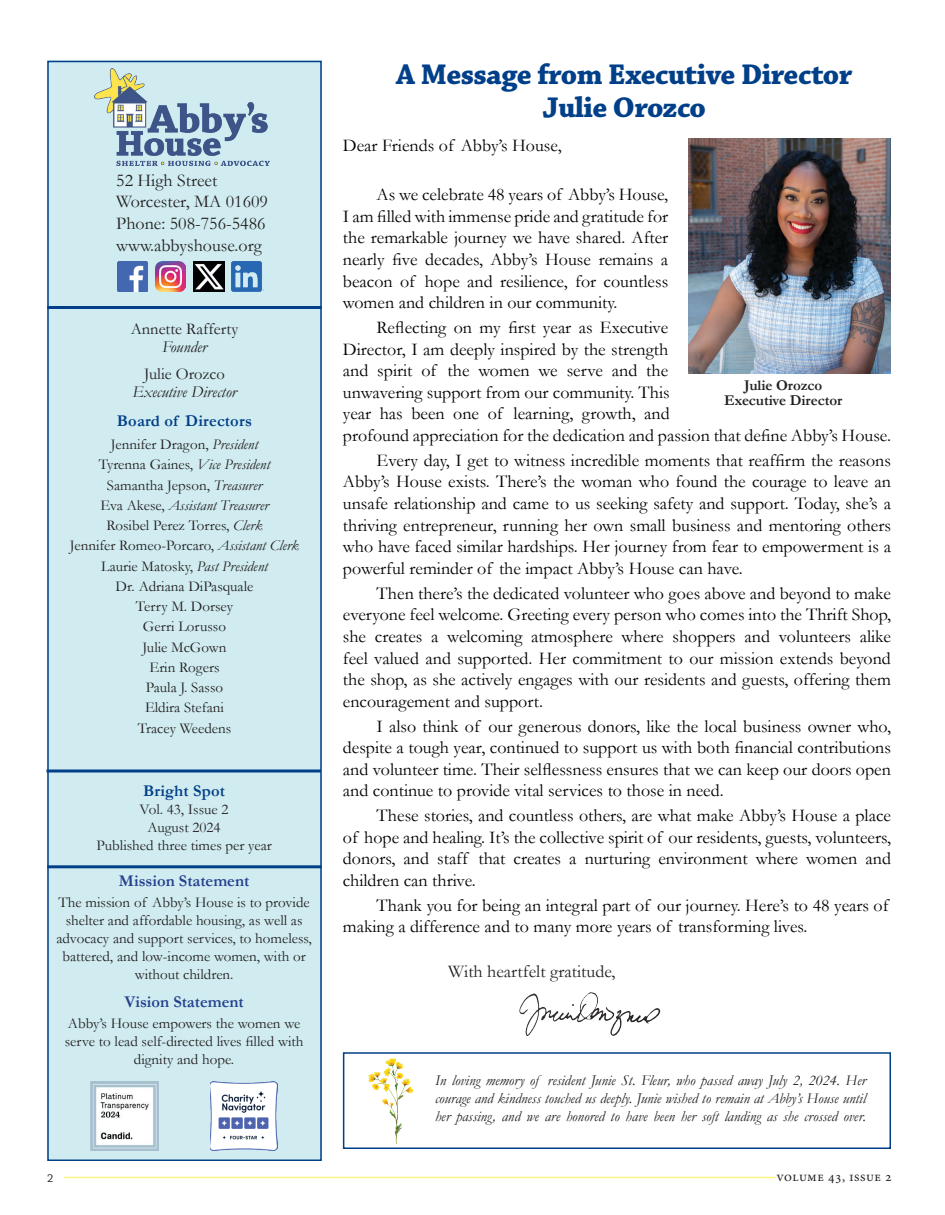
<style>
.page{position:relative;width:945px;height:1215px;background:#fff}
.page>*{position:absolute;margin:0;border:0;box-sizing:border-box;transform-origin:0 0}
.t1{font:700 30px "Chaparral Pro";letter-spacing:-.02em;color:#013f88}
.t2{font:18px/21.6px "Garamond";color:#000;text-align:justify}
.Box_Notation{font:18px/21.6px "Garamond";color:#231f20}
.t3{font:700 16.5px "Garamond";color:#25408f}
.t4{font:16.5px "Garamond";color:#231f20}
.t5{font:700 16.5px "Garamond";letter-spacing:.01em;color:#013f88}
.t6{font:italic 16.5px "Garamond";color:#231f20}
.t7{font:15px/20.2px "Garamond";color:#231f20;text-align:center}
.Box_Notation-2{font:italic 15px/18px "Garamond";color:#231f20;text-align:justify}
.Photo_Caption_BOX_te{font:700 15px "Garamond";letter-spacing:-.005em;color:#231f20}
.t8{font:13.5px "Minion Pro";letter-spacing:.04em;color:#231f20}
.t9{font:12px "Chaparral Pro";color:#231f20}
.s1{font-style:italic}
</style>
<div class="page">
<hr style="left:64px;top:1177px;width:712px;height:1px;background:#fff683">
<div style="left:47px;top:61px;width:275px;height:1100px;background:#d0ecf0"></div>
<div style="left:47px;top:61px;width:275px;height:1100px;border:2px solid #013f88"></div>
<img style="left:95px;top:68px;width:175px;height:98px">
<img style="left:118px;top:262px;width:30px;height:30px">
<hr style="left:46px;top:770px;width:275px;height:2px;background:#013f88">
<hr style="left:47px;top:306px;width:275px;height:3px;background:#013f88">
<hr style="left:47px;top:865px;width:275px;height:3px;background:#013f88">
<img style="left:193px;top:262px;width:31px;height:30px">
<img style="left:156px;top:261px;width:30px;height:31px">
<img style="left:232px;top:261px;width:30px;height:31px">
<img style="left:91px;top:1082px;width:68px;height:68px">
<img style="left:210px;top:1082px;width:68px;height:68px">
<img style="left:688px;top:139px;width:203px;height:234px">
<img style="left:519px;top:992px;width:142px;height:44px">
<div style="left:343px;top:1052px;width:548px;height:97px;border:2px solid #013f88"></div>
<img style="left:368px;top:1058px;width:46px;height:86px">
<p class="Box_Notation" style="left:116px;top:169px;width:153px">52 High Street<br>Worcester, MA 01609<br>Phone: 508-756-5486 www.abbyshouse.org</p>
<p class="t4" style="left:131px;top:318px;width:109px">Annette Rafferty</p>
<p class="t6" style="left:162px;top:336px;width:46px">Founder</p>
<p class="t4" style="left:144px;top:363px;width:82px">Julie Orozco</p>
<p class="t6" style="left:132px;top:381px;width:106px">Executive Director</p>
<p class="t5" style="left:117px;top:409px;width:137px">Board of Directors</p>
<p class="t7" style="left:70px;top:434px;width:231px">Jennifer Dragon, <span class="s1">President<br></span>Tyrenna Gaines, <span class="s1">Vice President<br></span>Samantha Jepson, <span class="s1">Treasurer<br></span>Eva Akese, <span class="s1">Assistant Treasurer<br></span>Rosibel Perez Torres, <span class="s1">Clerk<br></span>Jennifer Romeo-Porcaro, <span class="s1">Assistant Clerk<br></span>Laurie Matosky, <span class="s1">Past President<br></span>Dr. Adriana DiPasquale<br>Terry M. Dorsey<br>Gerri Lorusso<br>Julie McGown<br>Erin Rogers<br>Paula J. Sasso<br>Eldira Stefani<br>Tracey Weedens</p>
<p class="t5" style="left:143px;top:779px;width:83px">Bright Spot</p>
<p class="t7" style="left:96px;top:799px;width:177px;line-height:18px">Vol. 43, Issue 2<br>August 2024<br>Published three times per year</p>
<p class="t3" style="left:119px;top:869px;width:132px">Mission Statement</p>
<p class="t7" style="left:56px;top:892px;width:257px;line-height:18px">The mission of Abby’s House is to provide shelter and affordable housing, as well as advocacy and support services, to homeless, battered, and low-income women, with or without children.</p>
<p class="t3" style="left:125px;top:990px;width:121px">Vision Statement</p>
<p class="t7" style="left:65px;top:1014px;width:240px;line-height:18px">Abby’s House empowers the women we serve to lead self-directed lives filled with dignity and hope.</p>
<p class="t1" style="left:396px;top:57px;width:458px">A Message from Executive Director</p>
<p class="t1" style="left:543px;top:90px;width:165px">Julie Orozco</p>
<p class="t2" style="left:343px;top:134px;width:220px">Dear Friends of Abby’s House,</p>
<p class="t2" style="left:343px;top:183px;width:327px;text-indent:34px">As we celebrate 48 years of Abby’s House, I am filled with immense pride and gratitude for the remarkable journey we have shared. After nearly five decades, Abby’s House remains a beacon of hope and resilience, for countless women and children in our community.</p>
<p class="t2" style="left:343px;top:316px;width:550px;text-align:left;text-indent:34px">Reflecting on my first year as Executive<br>Director, I am deeply inspired by the strength<br>and spirit of the women we serve and the<br>unwavering support from our community. This<br>year has been one of learning, growth, and<br>profound appreciation for the dedication and passion that define Abby’s House.</p>
<p class="t2" style="left:343px;top:449px;width:550px;text-indent:34px">Every day, I get to witness incredible moments that reaffirm the reasons Abby’s House exists. There’s the woman who found the courage to leave an unsafe relationship and came to us seeking safety and support. Today, she’s a thriving entrepreneur, running her own small business and mentoring others who have faced similar hardships. Her journey from fear to empowerment is a powerful reminder of the impact Abby’s House can have.</p>
<p class="t2" style="left:343px;top:582px;width:550px;text-indent:34px">Then there’s the dedicated volunteer who goes above and beyond to make everyone feel welcome. Greeting every person who comes into the Thrift Shop, she creates a welcoming atmosphere where shoppers and volunteers alike feel valued and supported. Her commitment to our mission extends beyond the shop, as she actively engages with our residents and guests, offering them encouragement and support.</p>
<p class="t2" style="left:343px;top:715px;width:550px;text-indent:34px">I also think of our generous donors, like the local business owner who, despite a tough year, continued to support us with both financial contributions and volunteer time. Their selflessness ensures that we can keep our doors open and continue to provide vital services to those in need.</p>
<p class="t2" style="left:343px;top:804px;width:550px;text-indent:34px">These stories, and countless others, are what make Abby’s House a place of hope and healing. It’s the collective spirit of our residents, guests, volunteers, donors, and staff that creates a nurturing environment where women and children can thrive.</p>
<p class="t2" style="left:343px;top:894px;width:547px;text-indent:34px">Thank you for being an integral part of our journey. Here’s to 48 years of making a difference and to many more years of transforming lives.</p>
<p class="Photo_Caption_BOX_te" style="left:744px;top:375px;width:80px">Julie Orozco</p>
<p class="Photo_Caption_BOX_te" style="left:724px;top:390px;width:119px">Executive Director</p>
<p class="Box_Notation" style="left:448px;top:960px;width:169px">With heartfelt gratitude,</p>
<p class="Box_Notation-2" style="left:435px;top:1070px;width:432px">In loving memory of resident Junie St. Fleur, who passed away July 2, 2024. Her courage and kindness touched us deeply. Junie wished to remain at Abby’s House until her passing, and we are honored to have been her soft landing as she crossed over.</p>
<p class="t9" style="left:47px;top:1171px;width:8px">2</p>
<p class="t8" style="left:777px;top:1168px;width:117px">volume 43, issue 2</p>
</div>
